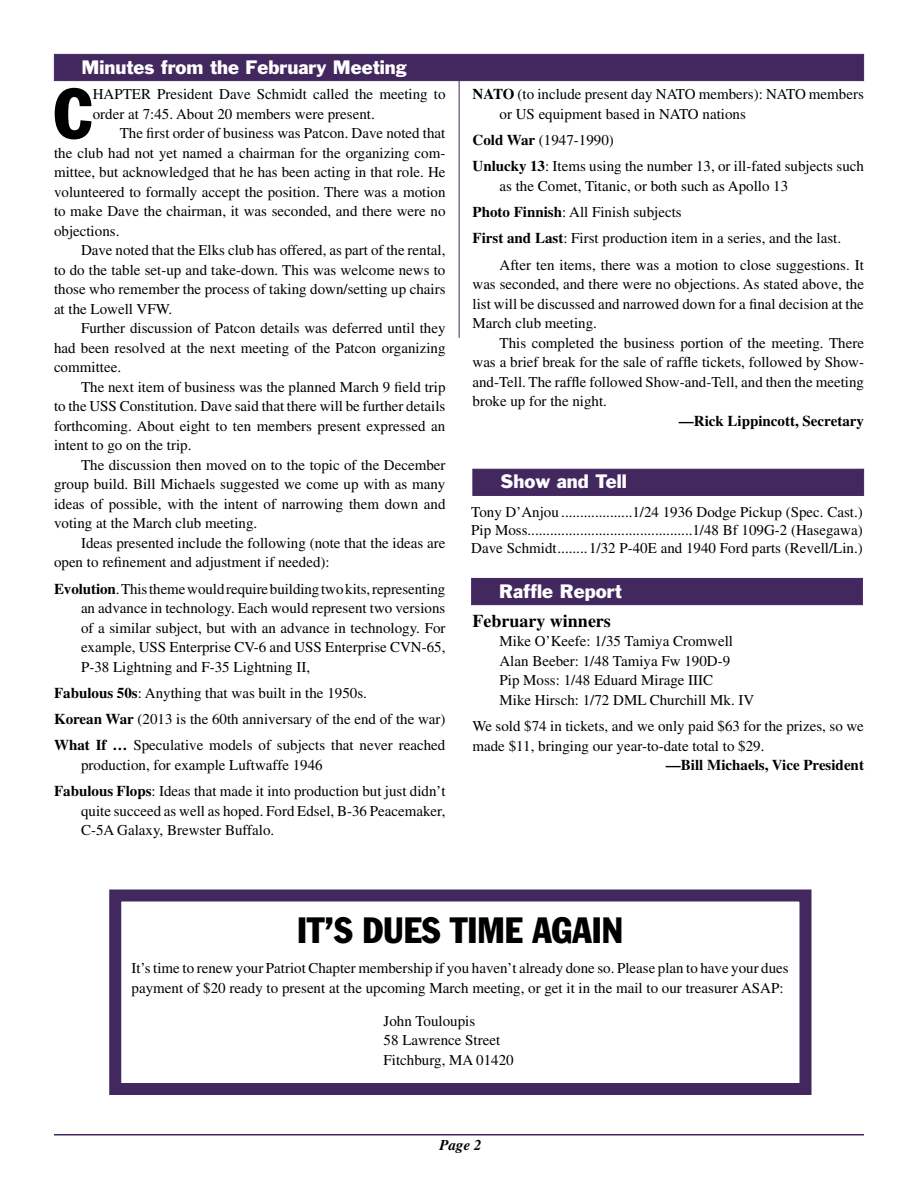
<style>
.page{position:relative;width:918px;height:1188px;background:#fff}
.page>*{position:absolute;margin:0;border:0;box-sizing:border-box;transform-origin:0 0}
.t1{font:condensed 69.75px "Franklin Gothic";color:#000}
.t2{font:condensed 36px "Franklin Gothic";color:#000}
.t3{font:18px "Franklin Gothic";color:#fff}
.t4{font:700 18px "Times";color:#000}
.t5{font:15px/19.5px "Times";color:#000}
.t6{font:700 15px "Times";color:#000}
.t7{font:italic 700 15px "Times";color:#000}
.s1{font-weight:700}
</style>
<div class="page">
<hr style="left:54px;top:1134px;width:810px;height:2px;background:#432860">
<div style="left:54px;top:54px;width:810px;height:27px;background:#432860"></div>
<div style="left:472px;top:469px;width:392px;height:27px;background:#432860;border:1px solid #432860"></div>
<div style="left:471px;top:578px;width:392px;height:27px;background:#432860;border:1px solid #432860"></div>
<hr style="left:459px;top:74px;width:1px;height:264px;background:#432860">
<div style="left:109px;top:890px;width:703px;height:205px;border:12px solid #432860"></div>
<p class="t3" style="left:81px;top:55px;width:327px">Minutes from the February Meeting</p>
<h1 class="t1" style="left:54px;top:71px;width:40px">C</h1>
<p class="t5" style="left:93px;top:85px;width:354px">HAPTER President Dave Schmidt called the meeting to order at 7:45. About 20 members were present.</p>
<p class="t5" style="left:54px;top:124px;width:393px;text-align:justify;text-indent:66px">The first order of business was Patcon. Dave noted that the club had not yet named a chairman for the organizing com&shy;mittee, but acknowledged that he has been acting in that role. He volunteered to formally accept the position. There was a motion to make Dave the chairman, it was seconded, and there were no objections.</p>
<p class="t5" style="left:54px;top:241px;width:393px;text-align:justify;text-indent:27px">Dave noted that the Elks club has offered, as part of the rental, to do the table set-up and take-down. This was welcome news to those who remember the process of taking down/setting up chairs at the Lowell VFW.</p>
<p class="t5" style="left:54px;top:319px;width:393px;text-align:justify;text-indent:27px">Further discussion of Patcon details was deferred until they had been resolved at the next meeting of the Patcon organizing committee.</p>
<p class="t5" style="left:54px;top:377px;width:393px;text-align:justify;text-indent:27px">The next item of business was the planned March 9 field trip to the USS Constitution. Dave said that there will be further details forthcoming. About eight to ten members present expressed an intent to go on the trip.</p>
<p class="t5" style="left:54px;top:455px;width:393px;text-align:justify;text-indent:27px">The discussion then moved on to the topic of the December group build. Bill Michaels suggested we come up with as many ideas of possible, with the intent of narrowing them down and voting at the March club meeting.</p>
<p class="t5" style="left:54px;top:533px;width:393px;text-indent:27px">Ideas presented include the following (note that the ideas are open to refinement and adjustment if needed):</p>
<p class="t5" style="left:81px;top:579px;width:366px;text-align:justify;text-indent:-27px"><span class="s1">Evolution</span>. This theme would require building two kits, representing an advance in technology. Each would represent two versions of a similar subject, but with an advance in technology. For example, USS Enterprise CV-6 and USS Enterprise CVN-65, P-38 Lightning and F-35 Lightning II,</p>
<p class="t5" style="left:54px;top:680px;width:393px;line-height:26.2px"><span class="s1">Fabulous 50s</span>: Anything that was built in the 1950s.<br><span class="s1">Korean War</span> (2013 is the 60th anniversary of the end of the war)<br><span class="s1">What If …</span> Speculative models of subjects that never reached</p>
<p class="t5" style="left:54px;top:752px;width:393px;line-height:26.2px;text-indent:27px">production, for example Luftwaffe 1946<br><span class="s1">Fabulous Flops</span>: Ideas that made it into production but just didn’t</p>
<p class="t5" style="left:81px;top:801px;width:366px">quite succeed as well as hoped. Ford Edsel, B-36 Peacemaker,<br>C-5A Galaxy, Brewster Buffalo.</p>
<p class="t5" style="left:500px;top:85px;width:366px;text-indent:-27px"><span class="s1">NATO</span> (to include present day NATO members): NATO members or US equipment based in NATO nations</p>
<p class="t5" style="left:473px;top:127px;width:393px;line-height:26.2px"><span class="s1">Cold War</span> (1947-1990)<br><span class="s1">Unlucky 13</span>: Items using the number 13, or ill-fated subjects such</p>
<p class="t5" style="left:500px;top:176px;width:290px">as the Comet, Titanic, or both such as Apollo 13</p>
<p class="t5" style="left:473px;top:202px;width:211px"><span class="s1">Photo Finnish</span>: All Finish subjects</p>
<p class="t5" style="left:473px;top:229px;width:370px"><span class="s1">First and Last</span>: First production item in a series, and the last.</p>
<p class="t5" style="left:500px;top:255px;width:366px">After ten items, there was a motion to close suggestions. It</p>
<p class="t5" style="left:473px;top:274px;width:393px;text-align:justify">was seconded, and there were no objections. As stated above, the list will be discussed and narrowed down for a final decision at the March club meeting.</p>
<p class="t5" style="left:473px;top:333px;width:393px;text-align:justify;text-indent:27px">This completed the business portion of the meeting. There was a brief break for the sale of raffle tickets, followed by Show&shy;and-Tell. The raffle followed Show-and-Tell, and then the meeting broke up for the night.</p>
<p class="t6" style="left:679px;top:412px;width:187px">—Rick Lippincott, Secretary</p>
<p class="t3" style="left:500px;top:470px;width:128px">Show and Tell</p>
<p class="t5" style="left:471px;top:502px;width:393px;line-height:18px;text-align:justify">Tony D’Anjou ...................1/24 1936 Dodge Pickup (Spec. Cast.)<br>Pip Moss............................................1/48 Bf 109G-2 (Hasegawa)<br>Dave Schmidt........1/32 P-40E and 1940 Ford parts (Revell/Lin.)</p>
<p class="t3" style="left:499px;top:579px;width:124px">Raffle Report</p>
<p class="t4" style="left:472px;top:610px;width:140px">February winners</p>
<p class="t5" style="left:500px;top:632px;width:256px">Mike O’Keefe: 1/35 Tamiya Cromwell Alan Beeber: 1/48 Tamiya Fw 190D-9<br>Pip Moss: 1/48 Eduard Mirage IIIC<br>Mike Hirsch: 1/72 DML Churchill Mk. IV</p>
<p class="t5" style="left:472px;top:716px;width:393px">We sold $74 in tickets, and we only paid $63 for the prizes, so we made $11, bringing our year-to-date total to $29.</p>
<p class="t6" style="left:666px;top:756px;width:200px">—Bill Michaels, Vice President</p>
<h2 class="t2" style="left:297px;top:908px;width:328px">IT’S DUES TIME AGAIN</h2>
<p class="t5" style="left:132px;top:958px;width:659px">It’s time to renew your Patriot Chapter membership if you haven’t already done so. Please plan to have your dues payment of $20 ready to present at the upcoming March meeting, or get it in the mail to our treasurer ASAP:</p>
<p class="t5" style="left:384px;top:1011px;width:132px">John Touloupis<br>58 Lawrence Street<br>Fitchburg, MA 01420</p>
<p class="t7" style="left:440px;top:1136px;width:44px">Page 2</p>
</div>
